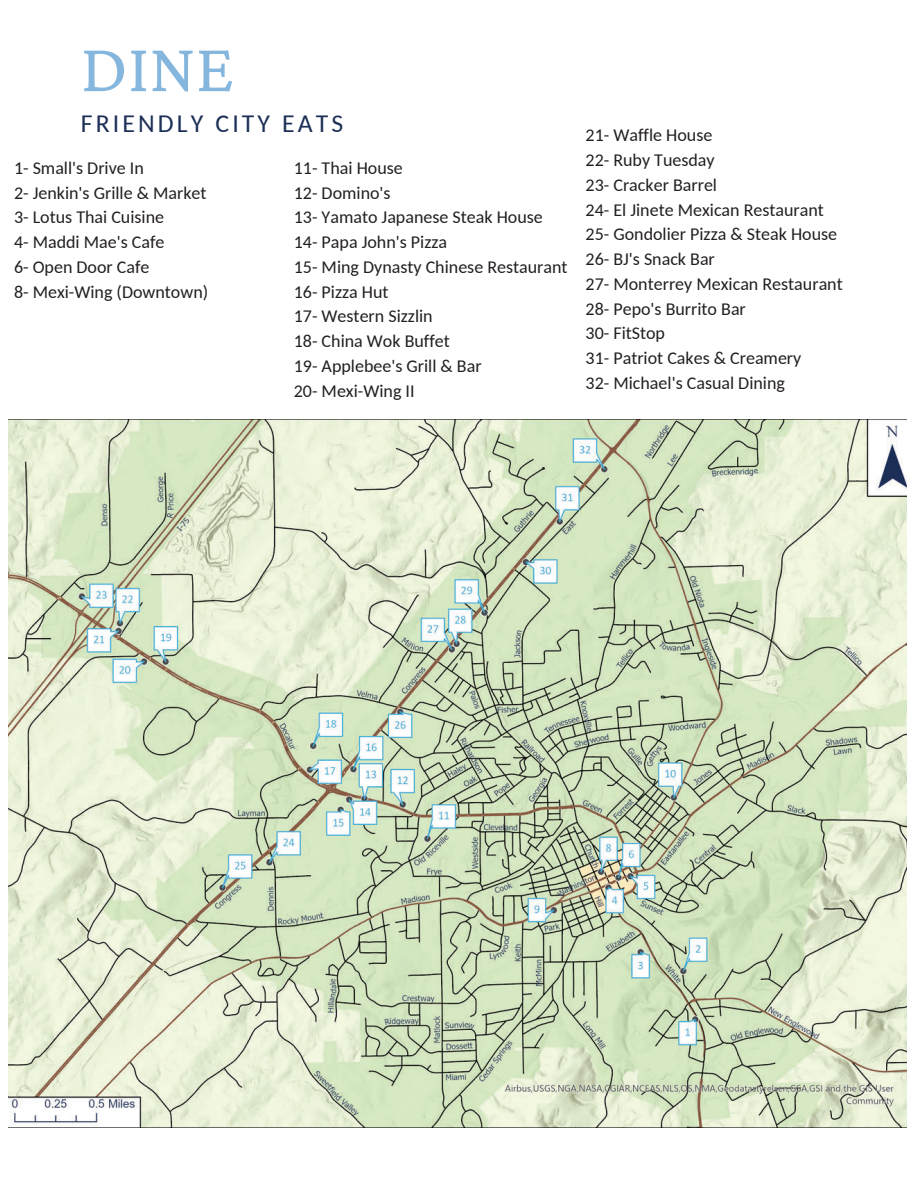
<style>
.page{position:relative;width:918px;height:1188px;background:#fff}
.page>*{position:absolute;margin:0;border:0;box-sizing:border-box;transform-origin:0 0}
.t1{font:70.65px "Crimson Pro";color:#85b7de}
.t2{font:25.8px "Carlito";letter-spacing:.12em;color:#1d2f57}
.t3{font:18px/24.8px "Carlito";color:#231f20}
</style>
<div class="page">
<img style="left:8px;top:419px;width:898px;height:708px">
<h1 class="t1" style="left:81px;top:28px;width:155px">DINE</h1>
<h2 class="t2" style="left:81px;top:113px;width:264px">FRIENDLY CITY EATS</h2>
<p class="t3" style="left:14px;top:157px;width:196px">1- Small's Drive In<br>2- Jenkin's Grille &amp; Market<br>3- Lotus Thai Cuisine<br>4- Maddi Mae's Cafe<br>6- Open Door Cafe<br>8- Mexi-Wing (Downtown)</p>
<p class="t3" style="left:294px;top:157px;width:275px">11- Thai House<br>12- Domino's<br>13- Yamato Japanese Steak House<br>14- Papa John's Pizza<br>15- Ming Dynasty Chinese Restaurant<br>16- Pizza Hut<br>17- Western Sizzlin<br>18- China Wok Buffet<br>19- Applebee's Grill &amp; Bar<br>20- Mexi-Wing II</p>
<p class="t3" style="left:586px;top:124px;width:259px">21- Waffle House<br>22- Ruby Tuesday<br>23- Cracker Barrel<br>24- El Jinete Mexican Restaurant<br>25- Gondolier Pizza &amp; Steak House<br>26- BJ's Snack Bar<br>27- Monterrey Mexican Restaurant<br>28- Pepo's Burrito Bar<br>30- FitStop<br>31- Patriot Cakes &amp; Creamery<br>32- Michael's Casual Dining</p>
</div>
